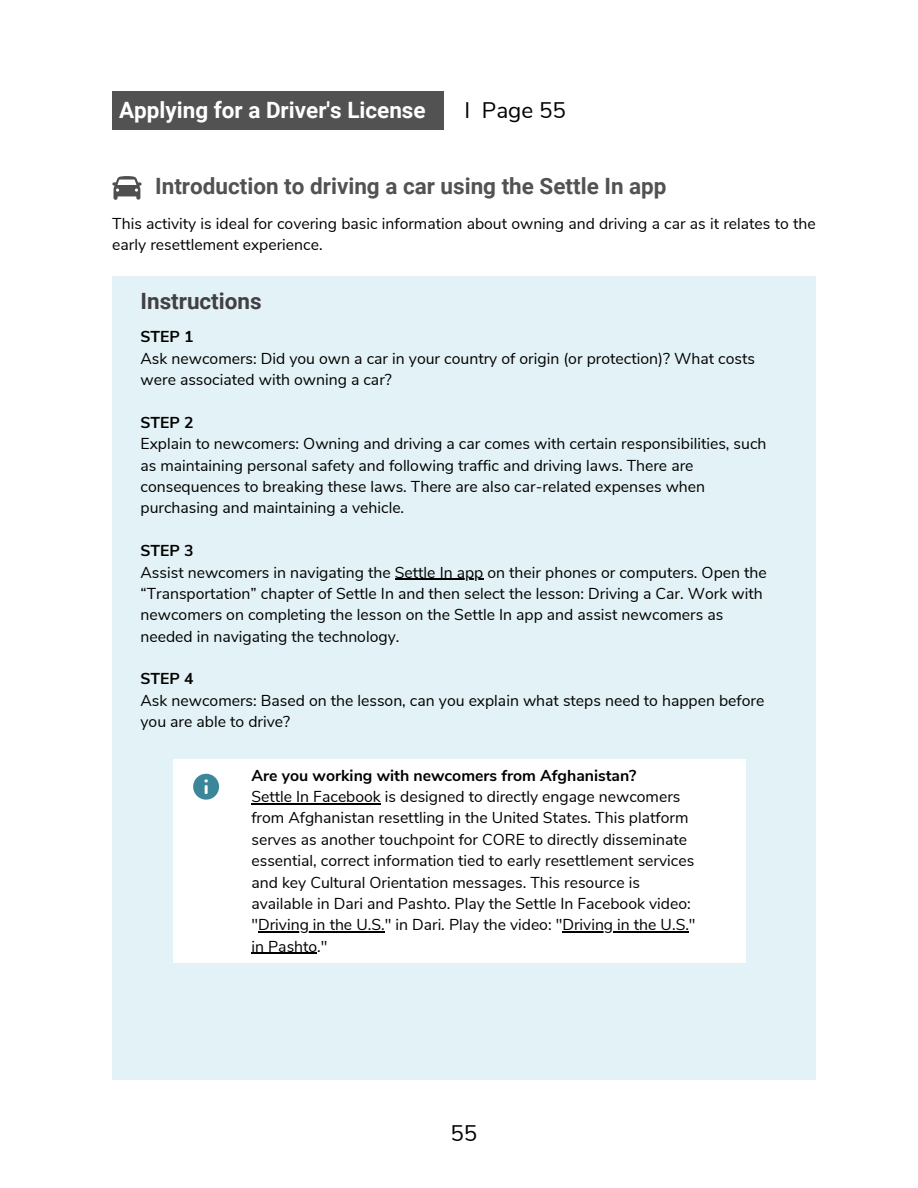
<style>
.page{position:relative;width:918px;height:1188px;background:#fff}
.page>*{position:absolute;margin:0;border:0;box-sizing:border-box;transform-origin:0 0}
.t1{font:700 22.5px "Roboto";color:#525252}
.t2{font:700 22.5px "Roboto";color:#fff}
.t3{font:700 22.5px "Roboto";color:#414042}
.t4{font:22.5px "Nunito Sans";color:#000}
.t5{font:15.75px/21.3px "Nunito Sans";color:#000}
.t6{font:700 15.75px "Nunito Sans";color:#000}
</style>
<div class="page">
<div style="left:113px;top:276px;width:703px;height:803px;background:#e3f2f6"></div>
<hr style="left:395px;top:579px;width:88px;height:1px;background:#000">
<div style="left:112px;top:92px;width:332px;height:38px;background:#525252"></div>
<svg style="left:112px;top:176px;width:30px;height:24px"></svg>
<div style="left:173px;top:759px;width:573px;height:204px;background:#fff"></div>
<svg style="left:193px;top:774px;width:26px;height:26px"></svg>
<hr style="left:251px;top:803px;width:130px;height:1px;background:#000">
<hr style="left:258px;top:931px;width:127px;height:2px;background:#000">
<hr style="left:562px;top:931px;width:127px;height:2px;background:#000">
<hr style="left:251px;top:953px;width:66px;height:1px;background:#000">
<h1 class="t2" style="left:119px;top:97px;width:308px">Applying for a Driver's License</h1>
<h1 class="t4" style="left:465px;top:95px;width:103px">I Page 55</h1>
<h1 class="t1" style="left:155px;top:174px;width:513px">Introduction to driving a car using the Settle In app</h1>
<p class="t5" style="left:112px;top:213px;width:705px">This activity is ideal for covering basic information about owning and driving a car as it relates to the early resettlement experience.</p>
<h1 class="t3" style="left:141px;top:288px;width:123px">Instructions</h1>
<p class="t6" style="left:141px;top:326px;width:55px">STEP 1</p>
<p class="t5" style="left:141px;top:348px;width:616px">Ask newcomers: Did you own a car in your country of origin (or protection)? What costs were associated with owning a car?</p>
<p class="t6" style="left:141px;top:412px;width:55px">STEP 2</p>
<p class="t5" style="left:141px;top:433px;width:627px">Explain to newcomers: Owning and driving a car comes with certain responsibilities, such as maintaining personal safety and following traffic and driving laws. There are consequences to breaking these laws. There are also car-related expenses when purchasing and maintaining a vehicle.</p>
<p class="t6" style="left:141px;top:540px;width:55px">STEP 3</p>
<p class="t5" style="left:141px;top:562px;width:628px">Assist newcomers in navigating the Settle In app on their phones or computers. Open the “Transportation” chapter of Settle In and then select the lesson: Driving a Car. Work with newcomers on completing the lesson on the Settle In app and assist newcomers as needed in navigating the technology.</p>
<p class="t6" style="left:141px;top:668px;width:55px">STEP 4</p>
<p class="t5" style="left:141px;top:690px;width:625px">Ask newcomers: Based on the lesson, can you explain what steps need to happen before you are able to drive?</p>
<p class="t6" style="left:251px;top:765px;width:387px">Are you working with newcomers from Afghanistan?</p>
<p class="t5" style="left:251px;top:786px;width:446px">Settle In Facebook is designed to directly engage newcomers from Afghanistan resettling in the United States. This platform serves as another touchpoint for CORE to directly disseminate essential, correct information tied to early resettlement services and key Cultural Orientation messages. This resource is available in Dari and Pashto. Play the Settle In Facebook video: "Driving in the U.S." in Dari. Play the video: "Driving in the U.S." in Pashto."</p>
<h1 class="t4" style="left:450px;top:1118px;width:28px">55</h1>
</div>
